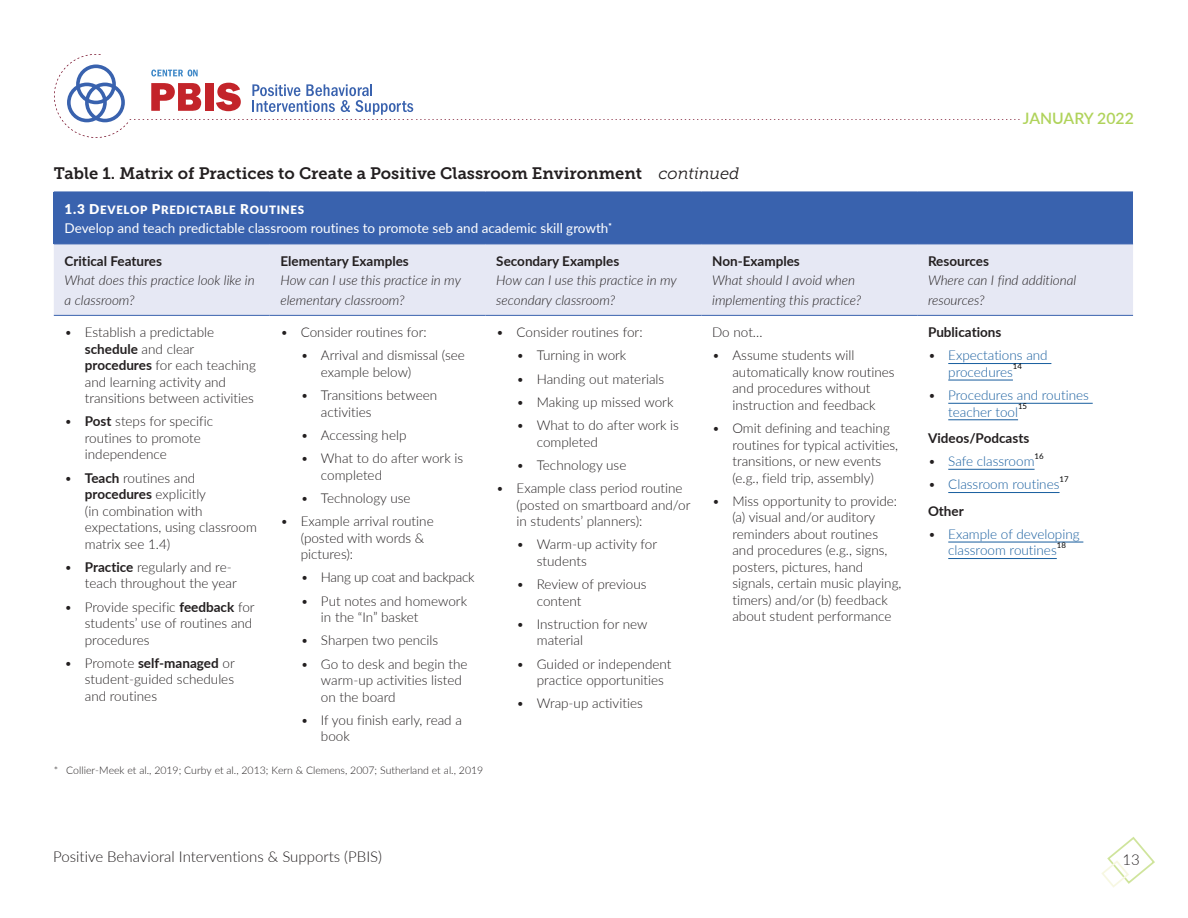
<style>
.page{position:relative;width:1188px;height:918px;background:#fff}
.page>*{position:absolute;margin:0;border:0;box-sizing:border-box;transform-origin:0 0}
.Paragraph_Style_3{font:16.5px "Museo Slab 700";color:#231f20}
.t1{font:600 15.75px "Lato";color:#b0d35b}
.t2{font:300 15px "Lato";color:#231f20}
.Table_copy{font:300 13.5px/16.5px "Lato";color:#231f20}
.Table_copy-2{font:italic 300 13.5px/19.5px "Lato";color:#231f20}
.t3{font:300 13.5px/16.5px "Lato";color:#175d9e}
.Table_Head{font:13.5px "Lato";color:#fff}
.Table_copy-3{font:700 13.5px "Lato";color:#231f20}
.Table_Subhead{font:700 13.5px "Lato";color:#231f20}
.Table_copy-4{font:300 13.5px "Lato";letter-spacing:-.02em;color:#231f20}
.Table_subtitle{font:11.55px "Lato Black SC850";letter-spacing:.06em;color:#fff}
.footnote{font:300 10.5px "Lato";color:#231f20}
.t4{font:7.8px "Lato";color:#000}
.s1{font-family:"Museo Slab 300";font-style:italic}
.s2{font-size:13.5px}
.s3{font-weight:700}
.s4{color:#231f20}
</style>
<div class="page">
<svg style="left:1101px;top:837px;width:54px;height:51px"></svg>
<svg style="left:54px;top:54px;width:966px;height:84px"></svg>
<div style="left:54px;top:192px;width:1079px;height:52px;background:#3962ae"></div>
<div style="left:54px;top:245px;width:1079px;height:70px;background:#e6e8f4"></div>
<hr style="left:54px;top:244px;width:216px;height:1px;background:#3962ae">
<hr style="left:270px;top:244px;width:216px;height:1px;background:#3962ae">
<hr style="left:486px;top:244px;width:215px;height:1px;background:#3962ae">
<hr style="left:701px;top:244px;width:216px;height:1px;background:#3962ae">
<hr style="left:917px;top:244px;width:216px;height:1px;background:#3962ae">
<hr style="left:54px;top:315px;width:216px;height:1px;background:#3962ae">
<hr style="left:270px;top:315px;width:216px;height:1px;background:#3962ae">
<hr style="left:486px;top:315px;width:215px;height:1px;background:#3962ae">
<hr style="left:701px;top:315px;width:216px;height:1px;background:#3962ae">
<hr style="left:917px;top:315px;width:216px;height:1px;background:#3962ae">
<hr style="left:948px;top:363px;width:103px;height:1px;background:#175d9e">
<hr style="left:948px;top:380px;width:65px;height:1px;background:#175d9e">
<hr style="left:948px;top:403px;width:145px;height:1px;background:#175d9e">
<hr style="left:948px;top:420px;width:70px;height:1px;background:#175d9e">
<hr style="left:948px;top:469px;width:87px;height:1px;background:#175d9e">
<hr style="left:948px;top:492px;width:112px;height:1px;background:#175d9e">
<hr style="left:948px;top:542px;width:135px;height:1px;background:#175d9e">
<hr style="left:948px;top:558px;width:109px;height:1px;background:#175d9e">
<p class="Paragraph_Style_3" style="left:54px;top:164px;width:687px">Table 1. Matrix of Practices to Create a Positive Classroom Environment <span class="s1">continued</span></p>
<p class="Table_subtitle" style="left:65px;top:201px;width:241px"><span class="s2">1.3 D</span>EVELOP <span class="s2">P</span>REDICTABLE <span class="s2">R</span>OUTINES</p>
<p class="Table_Head" style="left:65px;top:219px;width:549px">Develop and teach predictable classroom routines to promote seb and academic skill growth<sup>*</sup></p>
<p class="Table_copy-3" style="left:65px;top:251px;width:99px">Critical Features</p>
<p class="Table_copy-2" style="left:65px;top:270px;width:192px">What does this practice look like in a classroom?</p>
<p class="Table_copy-3" style="left:280px;top:251px;width:130px">Elementary Examples</p>
<p class="Table_copy-2" style="left:280px;top:270px;width:182px">How can I use this practice in my elementary classroom?</p>
<p class="Table_copy-3" style="left:496px;top:251px;width:125px">Secondary Examples</p>
<p class="Table_copy-2" style="left:496px;top:270px;width:182px">How can I use this practice in my secondary classroom?</p>
<p class="Table_copy-3" style="left:712px;top:251px;width:89px">Non-Examples</p>
<p class="Table_copy-2" style="left:712px;top:270px;width:151px">What should I avoid when implementing this practice?</p>
<p class="Table_copy" style="left:85px;top:323px;width:173px;text-indent:-20px">• Establish a predictable <span class="s3">schedule</span> and clear <span class="s3">procedures</span> for each teaching and learning activity and transitions between activities</p>
<p class="Table_copy" style="left:85px;top:413px;width:130px;text-indent:-20px">• <span class="s3">Post</span> steps for specific routines to promote independence</p>
<p class="Table_copy" style="left:85px;top:469px;width:174px;text-indent:-20px">• <span class="s3">Teach</span> routines and <span class="s3">procedures</span> explicitly<br>(in combination with expectations, using classroom matrix see 1.4)</p>
<p class="Table_copy" style="left:85px;top:558px;width:153px;text-indent:-20px">• <span class="s3">Practice</span> regularly and re&shy;teach throughout the year</p>
<p class="Table_copy" style="left:85px;top:598px;width:171px;text-indent:-20px">• Provide specific <span class="s3">feedback</span> for students’ use of routines and procedures</p>
<p class="Table_copy" style="left:85px;top:654px;width:151px;text-align:justify;text-indent:-20px">• Promote <span class="s3">self-managed</span> or student-guided schedules and routines</p>
<p class="Table_copy" style="left:280px;top:323px;width:148px">• Consider routines for:</p>
<p class="Table_copy" style="left:321px;top:347px;width:145px;text-indent:-20px">• Arrival and dismissal (see example below)</p>
<p class="Table_copy" style="left:321px;top:386px;width:118px;text-indent:-20px">• Transitions between activities</p>
<p class="Table_copy" style="left:301px;top:426px;width:107px">• Accessing help</p>
<p class="Table_copy" style="left:321px;top:449px;width:144px;text-indent:-20px">• What to do after work is completed</p>
<p class="Table_copy" style="left:301px;top:489px;width:111px">• Technology use</p>
<p class="Table_copy" style="left:301px;top:512px;width:135px;text-indent:-20px">• Example arrival routine (posted with words &amp; pictures):</p>
<p class="Table_copy-4" style="left:301px;top:568px;width:175px">• Hang up coat and backpack</p>
<p class="Table_copy" style="left:321px;top:592px;width:148px;text-indent:-20px">• Put notes and homework in the “In” basket</p>
<p class="Table_copy" style="left:301px;top:632px;width:139px">• Sharpen two pencils</p>
<p class="Table_copy" style="left:321px;top:655px;width:148px;text-indent:-20px">• Go to desk and begin the warm-up activities listed on the board</p>
<p class="Table_copy" style="left:321px;top:711px;width:142px;text-indent:-20px">• If you finish early, read a book</p>
<p class="footnote" style="left:54px;top:763px;width:431px">* Collier-Meek et al., 2019; Curby et al., 2013; Kern &amp; Clemens, 2007; Sutherland et al., 2019</p>
<p class="Table_copy" style="left:496px;top:323px;width:148px">• Consider routines for:</p>
<p class="Table_copy" style="left:517px;top:347px;width:111px">• Turning in work</p>
<p class="Table_copy" style="left:517px;top:370px;width:149px">• Handing out materials</p>
<p class="Table_copy" style="left:517px;top:393px;width:158px">• Making up missed work</p>
<p class="Table_copy" style="left:537px;top:416px;width:144px;text-indent:-20px">• What to do after work is completed</p>
<p class="Table_copy" style="left:517px;top:456px;width:111px">• Technology use</p>
<p class="Table_copy" style="left:517px;top:479px;width:175px;text-indent:-20px">• Example class period routine (posted on smartboard and/or in students’ planners):</p>
<p class="Table_copy" style="left:537px;top:536px;width:122px;text-indent:-20px">• Warm-up activity for students</p>
<p class="Table_copy" style="left:537px;top:575px;width:111px;text-indent:-20px">• Review of previous content</p>
<p class="Table_copy" style="left:537px;top:615px;width:112px;text-indent:-20px">• Instruction for new material</p>
<p class="Table_copy" style="left:537px;top:655px;width:136px;text-indent:-20px">• Guided or independent practice opportunities</p>
<p class="Table_copy" style="left:517px;top:695px;width:128px">• Wrap-up activities</p>
<p class="Table_copy" style="left:712px;top:323px;width:52px">Do not…</p>
<p class="Table_copy" style="left:732px;top:347px;width:164px;text-indent:-20px">• Assume students will automatically know routines and procedures without instruction and feedback</p>
<p class="Table_copy" style="left:732px;top:419px;width:167px;text-indent:-20px">• Omit defining and teaching routines for typical activities, transitions, or new events (e.g., field trip, assembly)</p>
<p class="Table_copy" style="left:732px;top:492px;width:171px;text-indent:-20px">• Miss opportunity to provide: (a) visual and/or auditory reminders about routines and procedures (e.g., signs, posters, pictures, hand signals, certain music playing, timers) and/or (b) feedback about student performance</p>
<p class="t1" style="left:1023px;top:107px;width:113px">JANUARY 2022</p>
<p class="Table_copy-3" style="left:928px;top:251px;width:63px">Resources</p>
<p class="Table_copy-2" style="left:928px;top:270px;width:150px">Where can I find additional resources?</p>
<p class="Table_Subhead" style="left:928px;top:322px;width:75px">Publications</p>
<p class="t3" style="left:948px;top:347px;width:101px;text-indent:-20px"><span class="s4">•</span> Expectations and procedures</p>
<p class="t4" style="left:1013px;top:361px;width:11px">14</p>
<p class="t3" style="left:948px;top:386px;width:142px;text-indent:-20px"><span class="s4">•</span> Procedures and routines teacher tool</p>
<p class="t4" style="left:1018px;top:401px;width:11px">15</p>
<p class="Table_Subhead" style="left:928px;top:428px;width:103px">Videos/Podcasts</p>
<p class="t3" style="left:928px;top:452px;width:108px"><span class="s4">•</span> Safe classroom</p>
<p class="t4" style="left:1035px;top:450px;width:11px">16</p>
<p class="t3" style="left:928px;top:476px;width:133px"><span class="s4">•</span> Classroom routines</p>
<p class="t4" style="left:1060px;top:473px;width:11px">17</p>
<p class="Table_Subhead" style="left:928px;top:501px;width:37px">Other</p>
<p class="t3" style="left:928px;top:525px;width:153px;text-align:center"><span class="s4">•</span> Example of developing classroom routines</p>
<p class="t4" style="left:1057px;top:539px;width:11px">18</p>
<p class="t2" style="left:53px;top:846px;width:330px">Positive Behavioral Interventions &amp; Supports (PBIS)</p>
<p class="t2" style="left:1123px;top:849px;width:19px">13</p>
</div>
